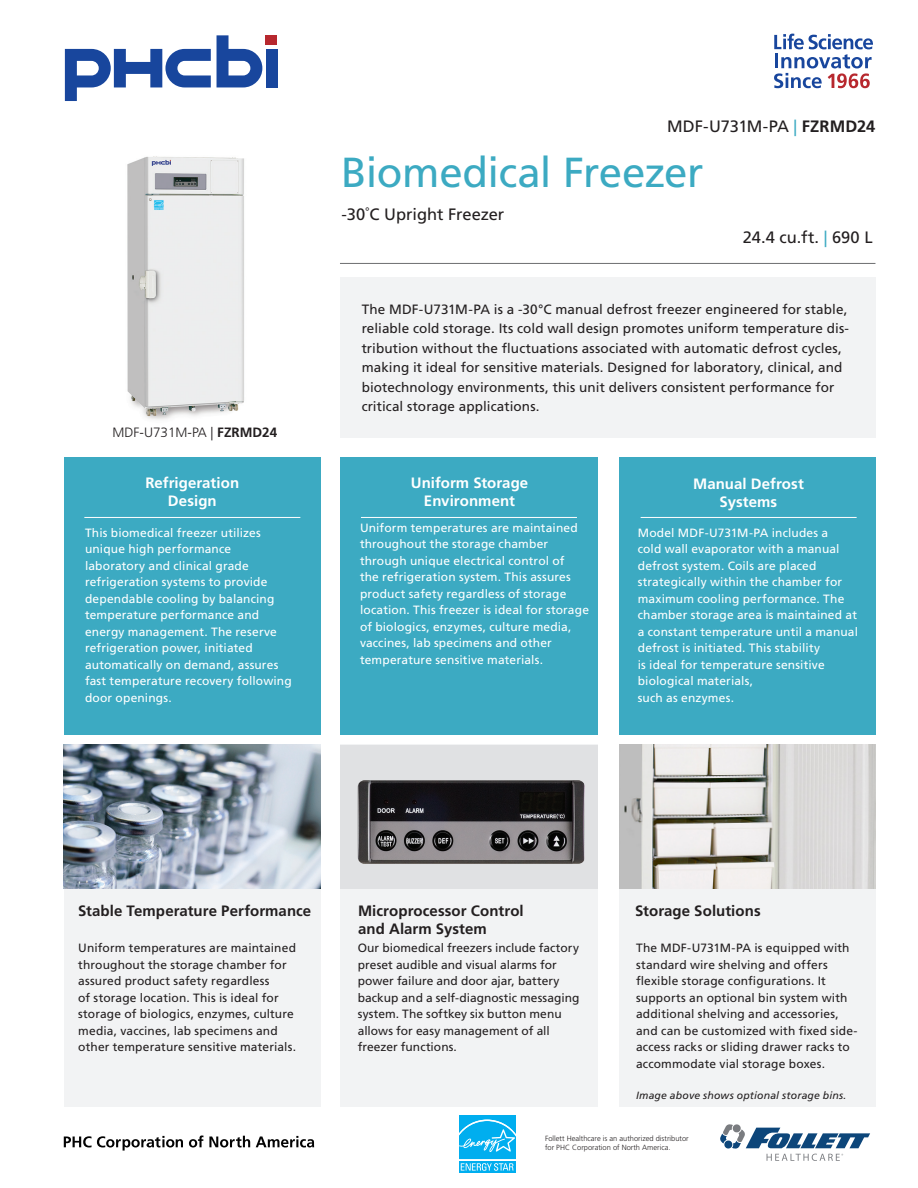
<style>
.page{position:relative;width:918px;height:1188px;background:#fff}
.page>*{position:absolute;margin:0;border:0;box-sizing:border-box;transform-origin:0 0}
.PS_PHCbi_Title{font:42px "Frutiger LT Std";letter-spacing:-.015em;color:#3caac2}
.PS_PHCbi_Subtitle{font:16.5px "Frutiger LT Std";letter-spacing:-.005em;color:#231f20}
.PS_PHCbi_Model_Number{font:16.5px "Frutiger LT Std";letter-spacing:-.015em;color:#231f20}
.PS_PHCbi_Section_2-Titles{font:700 15px/18px "Frutiger LT Std";letter-spacing:.005em;color:#231f20}
.PS_PHCbi_Section_1-Titles{font:700 15px/18px "Frutiger LT Std";letter-spacing:.005em;color:#fff;text-align:center}
.PS_PHCbi_Intro_Copy{font:13.5px/19.5px "Frutiger LT Std";letter-spacing:.005em;color:#231f20}
.t1{font:300 13.5px "Frutiger LT Std";color:#231f20}
.PS_PHCbi_Section_1-_Content{font:12px/16.5px "Frutiger LT Std";letter-spacing:.01em;color:#fff}
.PS_PHCbi_Section_2-_Content{font:12px/16.5px "Frutiger LT Std";letter-spacing:.01em;color:#231f20}
.PS_PHCbi_Section_2-_Content-2{font:italic 10.5px "Frutiger LT Std";letter-spacing:.015em;color:#231f20}
.t2{font:300 7.5px/9px "Frutiger LT Std";color:#231f20}
.s1{font-weight:700}
.s2{color:#3caac2}
</style>
<div class="page">
<img style="left:127px;top:156px;width:117px;height:264px">
<div style="left:340px;top:277px;width:535px;height:161px;background:#f2f3f4"></div>
<hr style="left:340px;top:263px;width:535px;height:1px;background:#6c6d70">
<div style="left:266px;top:49px;width:11px;height:38px;background:#18469d"></div>
<svg style="left:65px;top:49px;width:146px;height:52px"></svg>
<svg style="left:217px;top:35px;width:45px;height:52px"></svg>
<div style="left:266px;top:35px;width:11px;height:10px;background:#b7282e"></div>
<svg style="left:774px;top:34px;width:99px;height:54px"></svg>
<svg style="left:64px;top:1136px;width:119px;height:15px"></svg>
<svg style="left:189px;top:1136px;width:61px;height:11px"></svg>
<svg style="left:256px;top:1136px;width:58px;height:11px"></svg>
<svg style="left:459px;top:1115px;width:56px;height:58px;background:#2ebcf1"></svg>
<svg style="left:720px;top:1124px;width:150px;height:37px"></svg>
<div style="left:340px;top:745px;width:258px;height:362px;background:#f2f3f4"></div>
<div style="left:340px;top:745px;width:258px;height:144px;background:#e0e1e3"></div>
<div style="left:64px;top:457px;width:257px;height:278px;background:#3caac2"></div>
<div style="left:64px;top:745px;width:257px;height:362px;background:#f2f3f4"></div>
<img style="left:64px;top:745px;width:257px;height:143px">
<div style="left:340px;top:457px;width:258px;height:278px;background:#3caac2"></div>
<div style="left:619px;top:457px;width:256px;height:278px;background:#3caac2"></div>
<div style="left:619px;top:745px;width:256px;height:362px;background:#f2f3f4"></div>
<hr style="left:84px;top:517px;width:216px;height:1px;background:#fff">
<hr style="left:361px;top:517px;width:216px;height:1px;background:#fff">
<hr style="left:641px;top:517px;width:216px;height:1px;background:#fff">
<img style="left:358px;top:780px;width:227px;height:84px">
<img style="left:619px;top:745px;width:256px;height:144px">
<p class="t1" style="left:113px;top:425px;width:166px">MDF-U731M-PA | <span class="s1">FZRMD24</span></p>
<p class="PS_PHCbi_Section_1-Titles" style="left:145px;top:474px;width:95px">Refrigeration<br>Design</p>
<p class="PS_PHCbi_Section_1-_Content" style="left:85px;top:524px;width:208px">This biomedical freezer utilizes unique high performance laboratory and clinical grade refrigeration systems to provide dependable cooling by balancing temperature performance and energy management. The reserve refrigeration power, initiated automatically on demand, assures fast temperature recovery following door openings.</p>
<p class="PS_PHCbi_Model_Number" style="left:667px;top:117px;width:210px">MDF-U731M-PA <span class="s2">|</span> <span class="s1">FZRMD24</span></p>
<p class="PS_PHCbi_Title" style="left:341px;top:147px;width:364px">Biomedical Freezer</p>
<p class="PS_PHCbi_Subtitle" style="left:341px;top:205px;width:164px">-30˚C Upright Freezer</p>
<p class="PS_PHCbi_Subtitle" style="left:743px;top:227px;width:131px">24.4 cu.ft. <span class="s2">|</span> 690 L</p>
<p class="PS_PHCbi_Intro_Copy" style="left:362px;top:299px;width:489px">The MDF-U731M-PA is a -30°C manual defrost freezer engineered for stable, reliable cold storage. Its cold wall design promotes uniform temperature dis&shy;tribution without the fluctuations associated with automatic defrost cycles, making it ideal for sensitive materials. Designed for laboratory, clinical, and biotechnology environments, this unit delivers consistent performance for critical storage applications.</p>
<p class="PS_PHCbi_Section_1-Titles" style="left:411px;top:474px;width:119px">Uniform Storage<br>Environment</p>
<p class="PS_PHCbi_Section_1-_Content" style="left:360px;top:520px;width:231px">Uniform temperatures are maintained throughout the storage chamber through unique electrical control of<br>the refrigeration system. This assures product safety regardless of storage location. This freezer is ideal for storage of biologics, enzymes, culture media, vaccines, lab specimens and other temperature sensitive materials.</p>
<p class="PS_PHCbi_Section_1-Titles" style="left:693px;top:475px;width:112px">Manual Defrost<br>Systems</p>
<p class="PS_PHCbi_Section_1-_Content" style="left:638px;top:524px;width:222px">Model MDF-U731M-PA includes a<br>cold wall evaporator with a manual defrost system. Coils are placed strategically within the chamber for maximum cooling performance. The chamber storage area is maintained at a constant temperature until a manual defrost is initiated. This stability<br>is ideal for temperature sensitive biological materials,<br>such as enzymes.</p>
<p class="PS_PHCbi_Section_2-Titles" style="left:78px;top:902px;width:235px">Stable Temperature Performance</p>
<p class="PS_PHCbi_Section_2-_Content" style="left:78px;top:940px;width:219px">Uniform temperatures are maintained throughout the storage chamber for assured product safety regardless<br>of storage location. This is ideal for storage of biologics, enzymes, culture media, vaccines, lab specimens and other temperature sensitive materials.</p>
<p class="PS_PHCbi_Section_2-Titles" style="left:358px;top:902px;width:167px">Microprocessor Control and Alarm System</p>
<p class="PS_PHCbi_Section_2-_Content" style="left:358px;top:940px;width:223px">Our biomedical freezers include factory preset audible and visual alarms for power failure and door ajar, battery backup and a self-diagnostic messaging system. The softkey six button menu allows for easy management of all freezer functions.</p>
<p class="PS_PHCbi_Section_2-Titles" style="left:635px;top:902px;width:127px">Storage Solutions</p>
<p class="PS_PHCbi_Section_2-_Content" style="left:636px;top:940px;width:223px">The MDF-U731M-PA is equipped with standard wire shelving and offers flexible storage configurations. It supports an optional bin system with additional shelving and accessories, and can be customized with fixed side&shy;access racks or sliding drawer racks to accommodate vial storage boxes.</p>
<p class="PS_PHCbi_Section_2-_Content-2" style="left:636px;top:1090px;width:212px">Image above shows optional storage bins.</p>
<p class="t2" style="left:545px;top:1134px;width:145px">Follett Healthcare is an authorized distributor for PHC Corporation of North America.</p>
</div>
